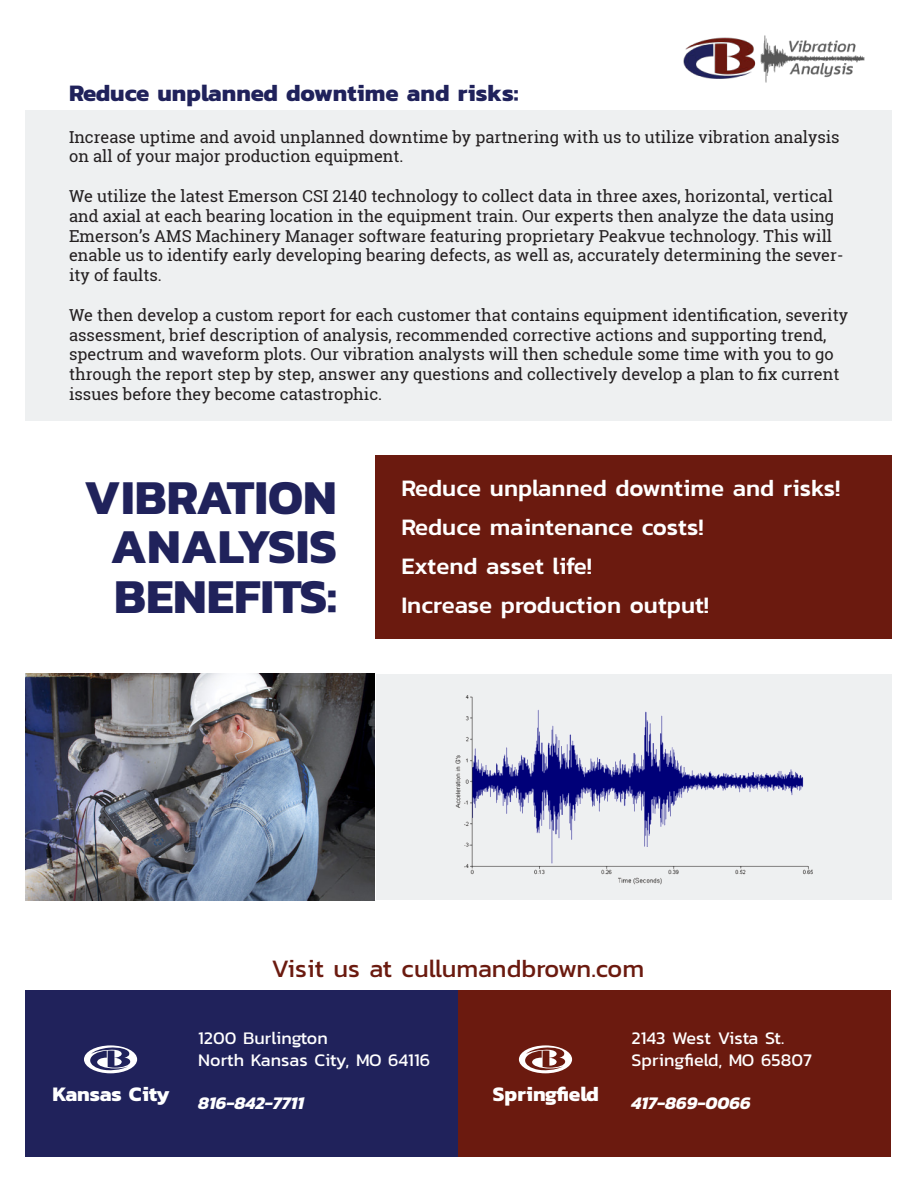
<style>
.page{position:relative;width:918px;height:1188px;background:#fff}
.page>*{position:absolute;margin:0;border:0;box-sizing:border-box;transform-origin:0 0}
.t1{font:700 49.5px/49.5px "Kanit";color:#20225b;text-align:justify}
.t2{font:25.5px "Kanit";color:#6b1a0f}
.t3{font:500 24px/39px "Kanit";color:#fff}
.t4{font:700 24px "Kanit";color:#20225b}
.t5{font:700 21px "Kanit";color:#fff}
.t6{font:18px/21.6px "Kanit";color:#fff}
.t7{font:italic 700 18px "Kanit";color:#fff}
.t8{font:16.5px/19.8px "Roboto Slab";color:#231f20}
</style>
<div class="page">
<div style="left:25px;top:110px;width:866px;height:311px;background:#eef0f1"></div>
<div style="left:376px;top:674px;width:515px;height:226px;background:#eef0f1"></div>
<div style="left:375px;top:456px;width:516px;height:183px;background:#6b1a0f"></div>
<img style="left:25px;top:674px;width:350px;height:226px">
<div style="left:25px;top:990px;width:433px;height:167px;background:#20225b"></div>
<div style="left:458px;top:990px;width:432px;height:167px;background:#6b1a0f"></div>
<svg style="left:84px;top:1045px;width:53px;height:28px"></svg>
<svg style="left:519px;top:1045px;width:53px;height:28px"></svg>
<img style="left:455px;top:695px;width:358px;height:190px">
<img style="left:683px;top:35px;width:182px;height:48px">
<h3 class="t4" style="left:69px;top:84px;width:451px">Reduce unplanned downtime and risks:</h3>
<p class="t8" style="left:69px;top:128px;width:772px">Increase uptime and avoid unplanned downtime by partnering with us to utilize vibration analysis on all of your major production equipment.</p>
<p class="t8" style="left:69px;top:187px;width:776px">We utilize the latest Emerson CSI 2140 technology to collect data in three axes, horizontal, vertical and axial at each bearing location in the equipment train. Our experts then analyze the data using Emerson’s AMS Machinery Manager software featuring proprietary Peakvue technology. This will enable us to identify early developing bearing defects, as well as, accurately determining the sever&shy;ity of faults.</p>
<p class="t8" style="left:69px;top:305px;width:780px">We then develop a custom report for each customer that contains equipment identification, severity assessment, brief description of analysis, recommended corrective actions and supporting trend, spectrum and waveform plots. Our vibration analysts will then schedule some time with you to go through the report step by step, answer any questions and collectively develop a plan to fix current issues before they become catastrophic.</p>
<h1 class="t1" style="left:110px;top:477px;width:228px;text-indent:-26px">VIBRATION ANALYSIS BENEFITS:</h1>
<h3 class="t3" style="left:401px;top:468px;width:441px">Reduce unplanned downtime and risks!<br>Reduce maintenance costs!<br>Extend asset life!<br>Increase production output!</h3>
<h2 class="t2" style="left:272px;top:958px;width:374px">Visit us at cullumandbrown.com</h2>
<p class="t6" style="left:198px;top:1029px;width:233px">1200 Burlington<br>North Kansas City, MO 64116</p>
<p class="t7" style="left:198px;top:1093px;width:107px">816-842-7711</p>
<p class="t5" style="left:52px;top:1086px;width:119px">Kansas City</p>
<p class="t5" style="left:493px;top:1077px;width:107px">Springfield</p>
<p class="t6" style="left:632px;top:1029px;width:182px">2143 West Vista St.<br>Springfield, MO 65807</p>
<p class="t7" style="left:632px;top:1093px;width:121px">417-869-0066</p>
</div>
